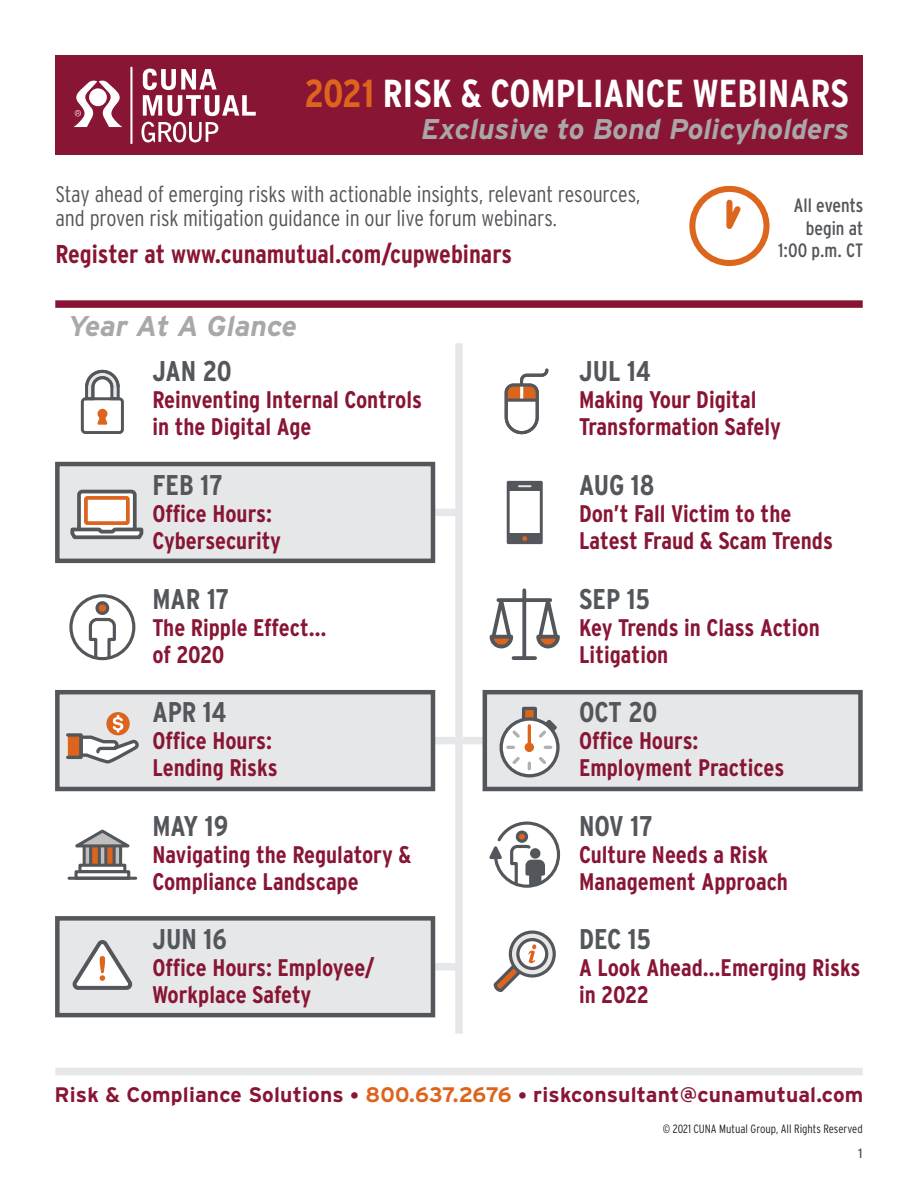
<style>
.page{position:relative;width:918px;height:1188px;background:#fff}
.page>*{position:absolute;margin:0;border:0;box-sizing:border-box;transform-origin:0 0}
.t1{font:700 condensed 39px "Interstate";letter-spacing:.005em;color:#fff}
.t2{font:700 condensed 28.5px "Interstate";color:#53565a}
.t3{font:italic 700 28.5px "Interstate";color:#a9a7a9}
.t4{font:700 condensed 25.8px "Interstate";color:#881534}
.t5{font:700 condensed 24px/27px "Interstate";color:#881534}
.t6{font:300 condensed 22.5px/24.2px "Interstate";letter-spacing:-.01em;color:#53565a}
.t7{font:700 21px "Interstate";letter-spacing:.01em;color:#881534}
.t8{font:condensed 19.35px/22.5px "Interstate";color:#53565a;text-align:right}
.t9{font:13.5px "Interstate";color:#53565a}
.t10{font:300 condensed 12px "Interstate";color:#231f20}
.s1{color:#dc641c}
.s2{font-size:18px}
</style>
<div class="page">
<div style="left:55px;top:55px;width:808px;height:100px;background:#881534"></div>
<svg style="left:689px;top:185px;width:81px;height:81px"></svg>
<div style="left:55px;top:300px;width:808px;height:8px;background:#881534"></div>
<div style="left:55px;top:1068px;width:808px;height:7px;background:#e6e7e9"></div>
<hr style="left:130px;top:67px;width:2px;height:77px;background:#fff">
<svg style="left:143px;top:69px;width:113px;height:47px"></svg>
<svg style="left:141px;top:122px;width:77px;height:20px"></svg>
<svg style="left:73px;top:80px;width:49px;height:47px"></svg>
<div style="left:347px;top:509px;width:112px;height:7px;background:#e6e7e9"></div>
<div style="left:459px;top:737px;width:112px;height:7px;background:#e6e7e9"></div>
<div style="left:347px;top:963px;width:112px;height:7px;background:#e6e7e9"></div>
<div style="left:347px;top:737px;width:112px;height:7px;background:#e6e7e9"></div>
<div style="left:55px;top:462px;width:380px;height:101px;background:#e6e7e9;border:4px solid #53565a"></div>
<div style="left:483px;top:690px;width:380px;height:101px;background:#e6e7e9;border:4px solid #53565a"></div>
<div style="left:55px;top:690px;width:380px;height:101px;background:#e6e7e9;border:4px solid #53565a"></div>
<div style="left:55px;top:916px;width:380px;height:101px;background:#e6e7e9;border:4px solid #53565a"></div>
<div style="left:455px;top:343px;width:8px;height:691px;background:#e6e7e9"></div>
<svg style="left:72px;top:940px;width:61px;height:50px"></svg>
<div style="left:507px;top:481px;width:36px;height:63px;border:3px solid #53565a"></div>
<div style="left:508px;top:533px;width:33px;height:9px;background:#53565a"></div>
<div style="left:508px;top:483px;width:33px;height:8px;background:#53565a"></div>
<svg style="left:522px;top:536px;width:5px;height:5px"></svg>
<svg style="left:519px;top:485px;width:12px;height:2px"></svg>
<div style="left:81px;top:397px;width:43px;height:37px;border:3px solid #53565a;border-radius:3px"></div>
<svg style="left:84px;top:369px;width:37px;height:33px"></svg>
<svg style="left:97px;top:409px;width:11px;height:16px"></svg>
<div style="left:66px;top:733px;width:17px;height:26px;background:#dc641c;border:3px solid #53565a"></div>
<svg style="left:106px;top:712px;width:24px;height:23px"></svg>
<svg style="left:78px;top:715px;width:61px;height:49px"></svg>
<svg style="left:71px;top:596px;width:63px;height:63px"></svg>
<svg style="left:87px;top:616px;width:31px;height:44px"></svg>
<div style="left:97px;top:603px;width:11px;height:10px;background:#dc641c;border-radius:50%"></div>
<div style="left:95px;top:601px;width:14px;height:14px;border:3px solid #53565a;border-radius:50%"></div>
<div style="left:69px;top:594px;width:66px;height:66px;border:3px solid #53565a;border-radius:50%"></div>
<svg style="left:92px;top:850px;width:21px;height:14px"></svg>
<div style="left:84px;top:845px;width:7px;height:21px;background:#bfbfc0"></div>
<div style="left:83px;top:843px;width:9px;height:25px;border:3px solid #53565a"></div>
<div style="left:99px;top:845px;width:7px;height:21px;background:#bfbfc0"></div>
<div style="left:98px;top:843px;width:9px;height:25px;border:3px solid #53565a"></div>
<div style="left:114px;top:845px;width:7px;height:21px;background:#bfbfc0"></div>
<div style="left:113px;top:843px;width:9px;height:25px;border:3px solid #53565a"></div>
<svg style="left:75px;top:829px;width:55px;height:21px"></svg>
<div style="left:78px;top:864px;width:48px;height:9px;border:3px solid #53565a"></div>
<div style="left:74px;top:870px;width:56px;height:10px;border:3px solid #53565a"></div>
<hr style="left:69px;top:877px;width:67px;height:3px;background:#53565a">
<svg style="left:510px;top:932px;width:44px;height:44px"></svg>
<div style="left:509px;top:931px;width:47px;height:47px;border:3px solid #53565a;border-radius:50%"></div>
<svg style="left:518px;top:940px;width:29px;height:28px"></svg>
<div style="left:516px;top:938px;width:32px;height:32px;border:3px solid #53565a;border-radius:50%"></div>
<svg style="left:493px;top:944px;width:43px;height:48px"></svg>
<div style="left:524px;top:708px;width:11px;height:17px;background:#dc641c"></div>
<div style="left:522px;top:707px;width:15px;height:20px;border:3px solid #53565a"></div>
<svg style="left:501px;top:719px;width:57px;height:57px"></svg>
<div style="left:500px;top:717px;width:60px;height:60px;border:3px solid #53565a;border-radius:50%"></div>
<svg style="left:508px;top:717px;width:52px;height:52px"></svg>
<div style="left:525px;top:743px;width:9px;height:9px;border:3px solid #dc641c;border-radius:50%"></div>
<svg style="left:489px;top:821px;width:72px;height:67px"></svg>
<div style="left:532px;top:850px;width:7px;height:7px;background:#53565a;border-radius:50%"></div>
<div style="left:530px;top:848px;width:10px;height:11px;border:3px solid #53565a;border-radius:50%"></div>
<svg style="left:504px;top:368px;width:45px;height:67px"></svg>
<hr style="left:506px;top:399px;width:31px;height:3px;background:#53565a">
<svg style="left:70px;top:489px;width:74px;height:51px"></svg>
<div style="left:86px;top:498px;width:42px;height:25px;background:#fff"></div>
<div style="left:84px;top:496px;width:46px;height:29px;border:4px solid #dc641c"></div>
<svg style="left:522px;top:590px;width:4px;height:66px"></svg>
<svg style="left:514px;top:656px;width:21px;height:4px"></svg>
<svg style="left:515px;top:598px;width:19px;height:4px"></svg>
<svg style="left:489px;top:598px;width:26px;height:51px"></svg>
<svg style="left:534px;top:598px;width:26px;height:51px"></svg>
<h1 class="t1" style="left:304px;top:71px;width:546px"><span class="s1">2021</span> RISK &amp; COMPLIANCE WEBINARS</h1>
<p class="t3" style="left:421px;top:112px;width:430px">Exclusive to Bond Policyholders</p>
<p class="t6" style="left:55px;top:181px;width:586px">Stay ahead of emerging risks with actionable insights, relevant resources, and proven risk mitigation guidance in our live forum webinars.</p>
<p class="t4" style="left:55px;top:239px;width:458px">Register at www.cunamutual.com/cupwebinars</p>
<p class="t3" style="left:68px;top:309px;width:231px">Year At A Glance</p>
<p class="t8" style="left:778px;top:194px;width:87px">All events begin at<br>1:00 p.m. CT</p>
<p class="t2" style="left:152px;top:356px;width:81px">JAN 20</p>
<p class="t5" style="left:152px;top:386px;width:271px">Reinventing Internal Controls in the Digital Age</p>
<p class="t2" style="left:152px;top:469px;width:72px">FEB 17</p>
<p class="t5" style="left:152px;top:500px;width:130px">Office Hours:<br>Cybersecurity</p>
<p class="t2" style="left:152px;top:583px;width:78px">MAR 17</p>
<p class="t5" style="left:152px;top:614px;width:176px">The Ripple Effect… of 2020</p>
<p class="t2" style="left:152px;top:696px;width:76px">APR 14</p>
<p class="t5" style="left:152px;top:727px;width:127px">Office Hours:<br>Lending Risks</p>
<p class="t2" style="left:152px;top:810px;width:78px">MAY 19</p>
<p class="t5" style="left:152px;top:841px;width:261px">Navigating the Regulatory &amp;<br>Compliance Landscape</p>
<p class="t2" style="left:152px;top:923px;width:76px">JUN 16</p>
<p class="t5" style="left:152px;top:954px;width:224px">Office Hours: Employee/<br>Workplace Safety</p>
<p class="t2" style="left:579px;top:356px;width:73px">JUL 14</p>
<p class="t5" style="left:579px;top:386px;width:204px">Making Your Digital<br>Transformation Safely</p>
<p class="t2" style="left:579px;top:469px;width:77px">AUG 18</p>
<p class="t5" style="left:579px;top:500px;width:255px">Don’t Fall Victim to the<br>Latest Fraud &amp; Scam Trends</p>
<p class="t2" style="left:579px;top:583px;width:72px">SEP 15</p>
<p class="t5" style="left:579px;top:614px;width:242px">Key Trends in Class Action<br>Litigation</p>
<p class="t2" style="left:579px;top:696px;width:80px">OCT 20</p>
<p class="t5" style="left:579px;top:727px;width:207px">Office Hours:<br>Employment Practices</p>
<p class="t2" style="left:579px;top:810px;width:75px">NOV 17</p>
<p class="t5" style="left:579px;top:841px;width:211px">Culture Needs a Risk<br>Management Approach</p>
<p class="t2" style="left:579px;top:923px;width:73px">DEC 15</p>
<p class="t5" style="left:579px;top:954px;width:283px">A Look Ahead…Emerging Risks in 2022</p>
<p class="t7" style="left:55px;top:1083px;width:810px">Risk &amp; Compliance Solutions <span class="s2">•</span> <span class="s1">800.637.2676</span> <span class="s2">•</span> riskconsultant@cunamutual.com</p>
<p class="t10" style="left:663px;top:1122px;width:201px">© 2021 CUNA Mutual Group, All Rights Reserved</p>
<p class="t9" style="left:858px;top:1146px;width:6px">1</p>
</div>
